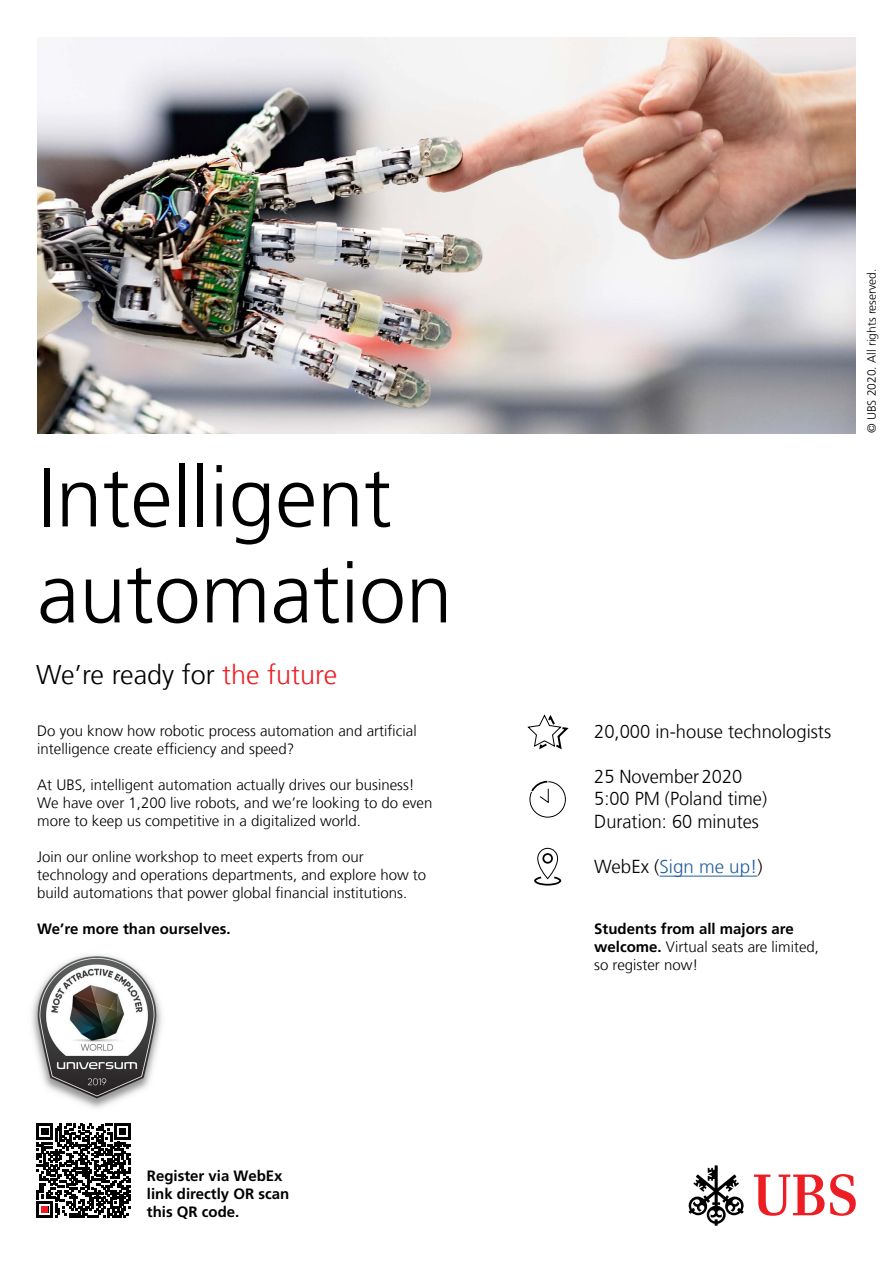
<style>
.page{position:relative;width:893px;height:1263px;background:#fff}
.page>*{position:absolute;margin:0;border:0;box-sizing:border-box;transform-origin:0 0}
.t1{font:300 84px/96px "Frutiger LT Com";color:#000}
.t2{font:300 27px "Frutiger LT Com";color:#000}
.t3{font:300 18.75px/22.5px "Frutiger LT Com";color:#000}
.t4{font:300 18.75px "Frutiger LT Com";color:#215e9e}
.t5{font:300 15px/18px "Frutiger LT Com";color:#000}
.t6{font:700 15px/18px "Frutiger LT Com";color:#000}
.t7{font:300 12px "Frutiger LT Com";color:#000}
.s1{color:#ed1d24}
.s2{color:#000}
.s3{font-weight:700}
</style>
<div class="page">
<svg style="left:689px;top:1165px;width:55px;height:61px"></svg>
<svg style="left:754px;top:1174px;width:102px;height:42px"></svg>
<img style="left:37px;top:37px;width:819px;height:396px">
<img style="left:32px;top:955px;width:130px;height:153px">
<hr style="left:659px;top:876px;width:98px;height:1px;background:#215e9e">
<svg style="left:529px;top:780px;width:37px;height:38px"></svg>
<svg style="left:534px;top:852px;width:28px;height:34px"></svg>
<div style="left:537px;top:848px;width:21px;height:31px;border:1px solid #000;border-radius:10px"></div>
<svg style="left:527px;top:714px;width:42px;height:36px"></svg>
<svg style="left:37px;top:1123px;width:94px;height:94px"></svg>
<div style="left:41px;top:1206px;width:7px;height:7px;background:#ed1d24"></div>
<h1 class="t1" style="left:37px;top:450px;width:417px">Intelligent automation</h1>
<h2 class="t2" style="left:36px;top:659px;width:303px">We’re ready for <span class="s1">the future</span></h2>
<p class="t5" style="left:37px;top:722px;width:381px">Do you know how robotic process automation and artificial intelligence create efficiency and speed?</p>
<p class="t5" style="left:37px;top:776px;width:397px">At UBS, intelligent automation actually drives our business!<br>We have over 1,200 live robots, and we’re looking to do even more to keep us competitive in a digitalized world.</p>
<p class="t5" style="left:37px;top:848px;width:390px">Join our online workshop to meet experts from our technology and operations departments, and explore how to build automations that power global financial institutions.</p>
<p class="t6" style="left:37px;top:920px;width:195px">We’re more than ourselves.</p>
<p class="t6" style="left:147px;top:1167px;width:144px">Register via WebEx link directly OR scan this QR code.</p>
<p class="t7" style="left:865px;top:433px;width:166px;rotate:-90deg">© UBS 2020. All rights reserved.</p>
<p class="t3" style="left:594px;top:720px;width:238px">20,000 in-house technologists</p>
<p class="t3" style="left:594px;top:765px;width:174px">25 November2020<br>5:00 PM (Poland time)<br>Duration: 60 minutes</p>
<p class="t4" style="left:594px;top:855px;width:170px"><span class="s2">WebEx (</span>Sign me up!<span class="s2">)</span></p>
<p class="t5" style="left:594px;top:920px;width:226px"><span class="s3">Students from all majors are welcome.</span> Virtual seats are limited, so register now!</p>
</div>
